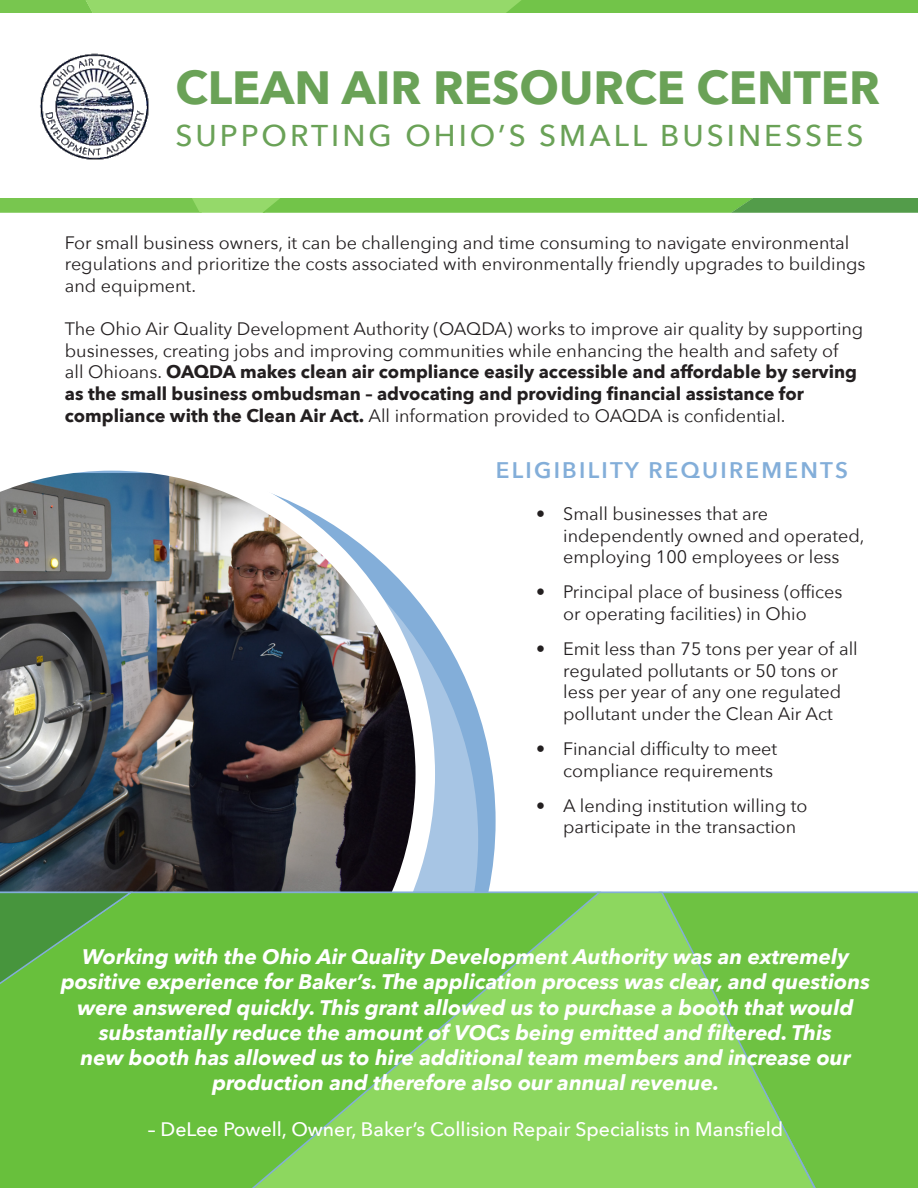
<style>
.page{position:relative;width:918px;height:1188px;background:#fff}
.page>*{position:absolute;margin:0;border:0;box-sizing:border-box;transform-origin:0 0}
.t1{font:700 46.5px "Avenir Next";color:#6aa257}
.t2{font:500 30px "Avenir Next";letter-spacing:.1em;color:#6aa257}
.t3{font:600 22.5px "Avenir Next";letter-spacing:.1em;color:#83aed9}
.t4{font:italic 700 21px/25.2px "Avenir Next";color:#fff;text-align:center}
.t5{font:500 19.5px "Avenir Next";color:#fff}
.t6{font:18px/21.6px "Avenir Next";color:#231f20}
.s1{font-weight:700}
</style>
<div class="page">
<svg style="left:27px;top:0;width:235px;height:213px;background:#8bd163"></svg>
<svg style="left:262px;top:0;width:656px;height:213px;background:#80cb58"></svg>
<svg style="left:731px;top:3px;width:187px;height:210px;background:#68b152"></svg>
<svg style="left:478px;top:711px;width:18px;height:179px;fill:#83aed9"></svg>
<svg style="left:435px;top:624px;width:43px;height:266px;background:#abc7e5"></svg>
<img style="left:0;top:470px;width:435px;height:420px">
<div style="left:837px;top:891px;width:81px;height:297px;background:#6ec242"></div>
<svg style="left:601px;top:891px;width:236px;height:297px;background:#80cd54"></svg>
<svg style="left:0;top:890px;width:601px;height:298px;background:#75c749"></svg>
<svg style="left:0;top:890px;width:133px;height:223px;background:#61b63e"></svg>
<div style="left:0;top:14px;width:918px;height:184px;background:#fff"></div>
<img style="left:40px;top:53px;width:109px;height:107px">
<p class="t1" style="left:176px;top:47px;width:706px">CLEAN AIR RESOURCE CENTER</p>
<p class="t2" style="left:176px;top:110px;width:689px">SUPPORTING OHIO’S SMALL BUSINESSES</p>
<p class="t6" style="left:65px;top:231px;width:802px">For small business owners, it can be challenging and time consuming to navigate environmental regulations and prioritize the costs associated with environmentally friendly upgrades to buildings and equipment.</p>
<p class="t6" style="left:65px;top:317px;width:800px">The Ohio Air Quality Development Authority (OAQDA) works to improve air quality by supporting businesses, creating jobs and improving communities while enhancing the health and safety of<br>all Ohioans. <span class="s1">OAQDA makes clean air compliance easily accessible and affordable by serving as the small business ombudsman – advocating and providing financial assistance for compliance with the Clean Air Act.</span> All information provided to OAQDA is confidential.</p>
<p class="t3" style="left:496px;top:451px;width:354px">ELIGIBILITY REQUIREMENTS</p>
<p class="t6" style="left:563px;top:502px;width:303px;text-indent:-27px">• Small businesses that are independently owned and operated, employing 100 employees or less</p>
<p class="t6" style="left:536px;top:581px;width:308px;text-align:center">• Principal place of business (offices or operating facilities) in Ohio</p>
<p class="t6" style="left:536px;top:637px;width:323px;text-align:center">• Emit less than 75 tons per year of all regulated pollutants or 50 tons or<br>less per year of any one regulated pollutant under the Clean Air Act</p>
<p class="t6" style="left:536px;top:737px;width:243px;text-align:right">• Financial difficulty to meet compliance requirements</p>
<p class="t6" style="left:563px;top:794px;width:246px;text-indent:-27px">• A lending institution willing to participate in the transaction</p>
<p class="t4" style="left:61px;top:944px;width:811px">Working with the Ohio Air Quality Development Authority was an extremely positive experience for Baker’s. The application process was clear, and questions were answered quickly. This grant allowed us to purchase a booth that would substantially reduce the amount of VOCs being emitted and filtered. This<br>new booth has allowed us to hire additional team members and increase our production and therefore also our annual revenue.</p>
<p class="t5" style="left:148px;top:1112px;width:637px">– DeLee Powell, Owner, Baker’s Collision Repair Specialists in Mansfield</p>
</div>
